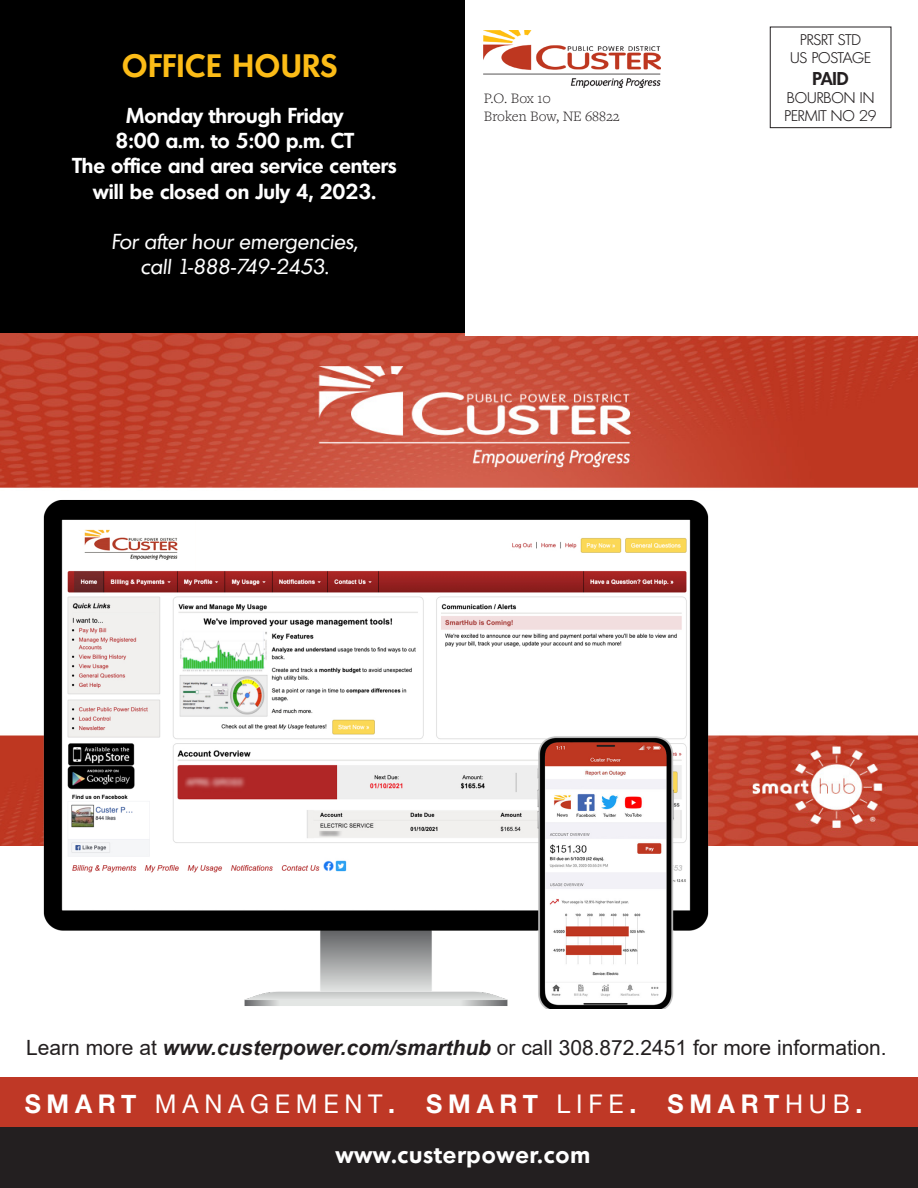
<style>
.page{position:relative;width:918px;height:1188px;background:#fff}
.page>*{position:absolute;margin:0;border:0;box-sizing:border-box;transform-origin:0 0}
.t1{font:700 31.5px "Montreal Serial";letter-spacing:.03em;color:#fcbc17}
.t2{font:700 25.8px "Helvetica Neue";letter-spacing:.23em;color:#fff}
.t3{font:700 24px "Montreal Serial";letter-spacing:.04em;color:#fff}
.t4{font:700 21px "Montreal Serial";color:#fff}
.t5{font:21px "Arial";color:#231f20}
.t6{font:italic 21px "Montreal Serial";color:#fff}
.t7{font:700 18px "Montreal Serial";color:#231f20}
.t8{font:300 15px "Montreal Serial";color:#231f20}
.t9{font:300 15px "Freight Text Pro";color:#231f20}
.s1{font-weight:700;font-style:italic}
.s2{font-weight:400}
</style>
<div class="page">
<div style="left:0;top:0;width:465px;height:336px;background:#000"></div>
<div style="left:0;top:1123px;width:918px;height:65px;background:#231f20"></div>
<img style="left:0;top:333px;width:918px;height:512px">
<img style="left:41px;top:498px;width:670px;height:511px">
<div style="left:0;top:1078px;width:918px;height:49px;background:#bf3826"></div>
<div style="left:465px;top:0;width:453px;height:336px;background:#fff"></div>
<img style="left:484px;top:30px;width:176px;height:57px">
<div style="left:770px;top:27px;width:121px;height:101px;border:1px solid #231f20"></div>
<p class="t8" style="left:800px;top:30px;width:62px">PRSRT STD</p>
<p class="t8" style="left:790px;top:48px;width:82px">US POSTAGE</p>
<p class="t7" style="left:813px;top:66px;width:38px">PAID</p>
<p class="t8" style="left:787px;top:88px;width:89px">BOURBON IN</p>
<p class="t1" style="left:122px;top:45px;width:217px">OFFICE HOURS</p>
<p class="t9" style="left:484px;top:89px;width:69px">P.O. Box 10</p>
<p class="t9" style="left:484px;top:107px;width:137px">Broken Bow, NE 68822</p>
<p class="t4" style="left:126px;top:101px;width:219px">Monday through Friday</p>
<p class="t8" style="left:785px;top:106px;width:94px">PERMIT NO 29</p>
<p class="t4" style="left:116px;top:127px;width:240px">8:00 a.m. to 5:00 p.m. CT</p>
<p class="t4" style="left:73px;top:152px;width:326px">The office and area service centers</p>
<p class="t4" style="left:93px;top:177px;width:284px">will be closed on July 4, 2023.</p>
<p class="t6" style="left:111px;top:228px;width:248px">For after hour emergencies,</p>
<p class="t6" style="left:141px;top:253px;width:190px">call 1-888-749-2453.</p>
<p class="t5" style="left:26px;top:1033px;width:862px">Learn more at <span class="s1">www.custerpower.com/smarthub</span> or call 308.872.2451 for more information.</p>
<p class="t2" style="left:25px;top:1084px;width:839px">SMART <span class="s2">MANAGEMENT</span>. SMART <span class="s2">LIFE</span>. SMART<span class="s2">HUB</span>.</p>
<p class="t3" style="left:336px;top:1138px;width:256px">www.custerpower.com</p>
</div>
